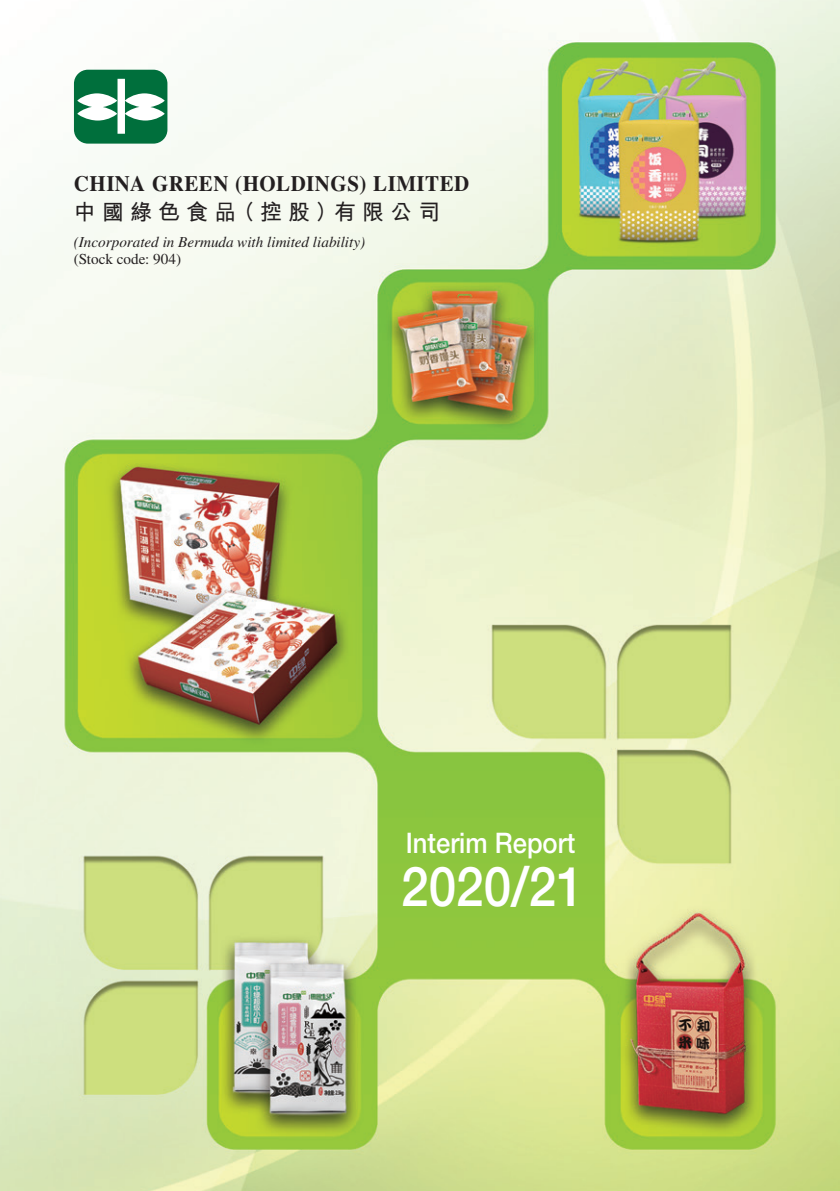
<style>
.page{position:relative;width:840px;height:1191px;background:#fff}
.page>*{position:absolute;margin:0;border:0;box-sizing:border-box;transform-origin:0 0}
.t1{font:500 55px "Helvetica Neue LT Std";color:#fff;scale:.9 1}
.t2{font:500 28.4px "Helvetica Neue LT Std";color:#fff;scale:.9 1}
.t3{font:700 22px "Times LT Std";letter-spacing:.025em;color:#231f20;scale:.95 1}
.t4{font:700 22px "M Hei HK";letter-spacing:.275em;color:#231f20}
.t5{font:italic 15.2px "Times LT Std";color:#231f20}
.t6{font:15.2px "Times LT Std";color:#231f20}
</style>
<div class="page">
<img style="left:0;top:0;width:839px;height:1191px">
<div style="left:74px;top:70px;width:93px;height:74px;background:#006f3c;border-radius:14px"></div>
<svg style="left:77px;top:79px;width:87px;height:55px"></svg>
<h3 class="t3" style="left:74px;top:170px;width:417px">CHINA GREEN (HOLDINGS) LIMITED</h3>
<h3 class="t4" style="left:74px;top:196px;width:367px">中國綠色食品（控股）有限公司</h3>
<p class="t5" style="left:74px;top:233px;width:292px">(Incorporated in Bermuda with limited liability)</p>
<p class="t6" style="left:74px;top:251px;width:109px">(Stock code: 904)</p>
<h2 class="t2" style="left:405px;top:826px;width:190px">Interim Report</h2>
<h1 class="t1" style="left:401px;top:853px;width:204px">2020/21</h1>
</div>
